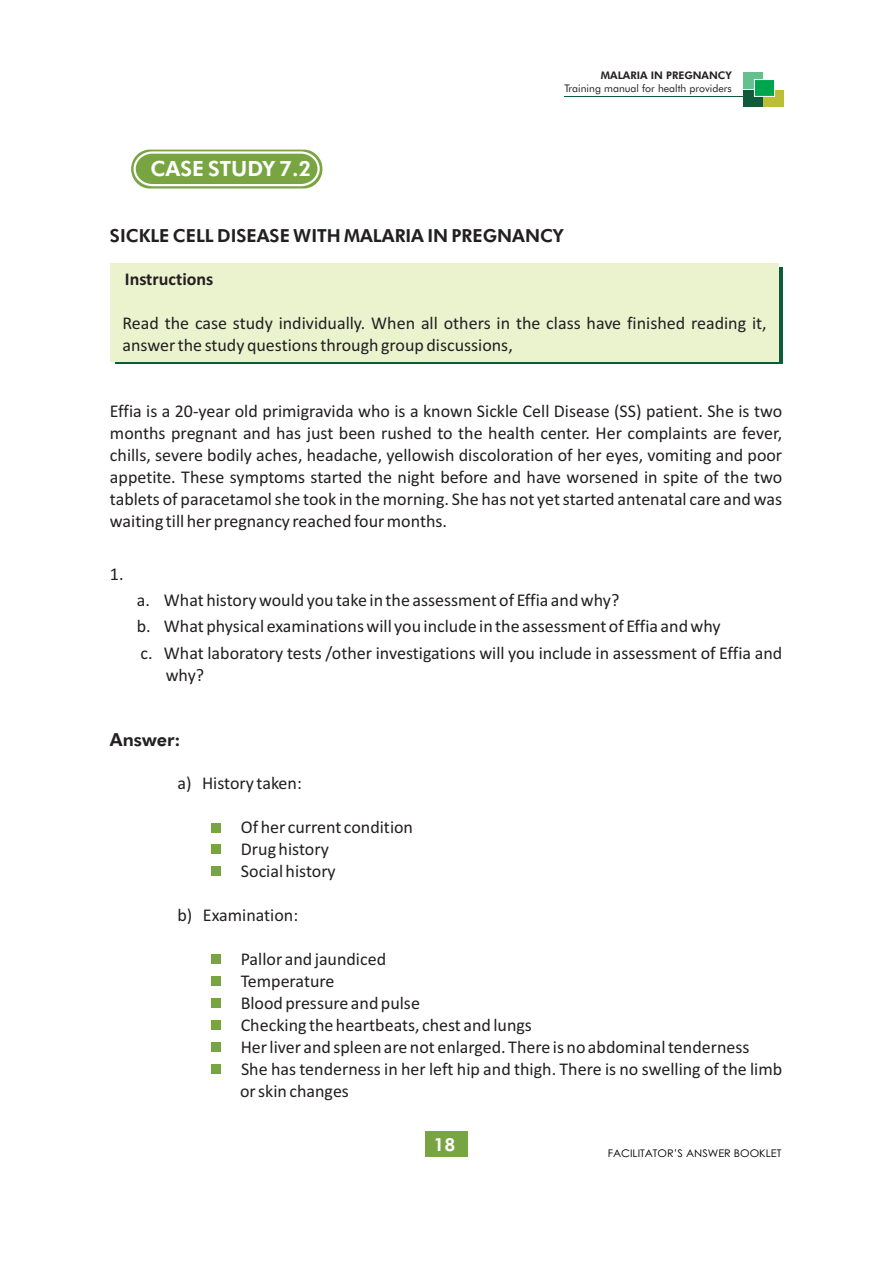
<style>
.page{position:relative;width:893px;height:1263px;background:#fff}
.page>*{position:absolute;margin:0;border:0;box-sizing:border-box;transform-origin:0 0}
.t1{font:800 21px "Futura BT";color:#fff}
.t2{font:18px/21.9px "Calibri";color:#231f20}
.t3{font:800 18px "Futura BT";color:#231f20}
.t4{font:700 18px "Calibri";color:#231f20}
.t5{font:800 18px "Futura BT";color:#fff}
.t6{font:10.5px "Futura BT";color:#231f20}
.t7{font:10.5px "Century Gothic";color:#000;scale:1.04 1}
.t8{font:800 10.5px "Futura BT";color:#231f20}
</style>
<div class="page">
<div style="left:131px;top:150px;width:191px;height:38px;background:#78a441;border-radius:19px"></div>
<svg style="left:132px;top:150px;width:189px;height:37px"></svg>
<div style="left:115px;top:267px;width:667px;height:97px;background:#0d5b39"></div>
<div style="left:110px;top:263px;width:668px;height:99px;background:#eaf2ce"></div>
<div style="left:425px;top:1131px;width:43px;height:26px;background:#78a441"></div>
<div style="left:211px;top:823px;width:10px;height:9px;background:#78a441"></div>
<div style="left:211px;top:844px;width:10px;height:10px;background:#78a441"></div>
<div style="left:211px;top:866px;width:10px;height:10px;background:#78a441"></div>
<div style="left:211px;top:955px;width:10px;height:9px;background:#78a441"></div>
<div style="left:211px;top:976px;width:10px;height:10px;background:#78a441"></div>
<div style="left:211px;top:1021px;width:10px;height:9px;background:#78a441"></div>
<div style="left:211px;top:999px;width:10px;height:9px;background:#78a441"></div>
<div style="left:211px;top:1042px;width:10px;height:10px;background:#78a441"></div>
<div style="left:211px;top:1064px;width:10px;height:10px;background:#78a441"></div>
<div style="left:743px;top:72px;width:19px;height:17px;background:#65c18b"></div>
<div style="left:743px;top:90px;width:19px;height:17px;background:#0d5b39"></div>
<div style="left:763px;top:90px;width:20px;height:16px;background:#bbbf35"></div>
<svg style="left:754px;top:79px;width:21px;height:18px"></svg>
<hr style="left:564px;top:96px;width:179px;height:1px;background:#0d5b39">
<p class="t1" style="left:150px;top:160px;width:162px">CASE STUDY 7.2</p>
<p class="t8" style="left:601px;top:71px;width:132px">MALARIA IN PREGNANCY</p>
<p class="t6" style="left:564px;top:84px;width:169px">Training manual for health providers</p>
<p class="t3" style="left:110px;top:228px;width:455px">SICKLE CELL DISEASE WITH MALARIA IN PREGNANCY</p>
<p class="t4" style="left:125px;top:272px;width:90px">Instructions</p>
<p class="t2" style="left:122px;top:314px;width:646px">Read the case study individually. When all others in the class have finished reading it, answer the study questions through group discussions,</p>
<p class="t2" style="left:110px;top:401px;width:674px;text-align:justify">Effia is a 20-year old primigravida who is a known Sickle Cell Disease (SS) patient. She is two months pregnant and has just been rushed to the health center. Her complaints are fever, chills, severe bodily aches, headache, yellowish discoloration of her eyes, vomiting and poor appetite. These symptoms started the night before and have worsened in spite of the two tablets of paracetamol she took in the morning. She has not yet started antenatal care and was waiting till her pregnancy reached four months.</p>
<p class="t2" style="left:110px;top:564px;width:15px">1.</p>
<p class="t2" style="left:137px;top:588px;width:647px;line-height:26.4px">a. What history would you take in the assessment of Effia and why?<br>b. What physical examinations will you include in the assessment of Effia and why<br>c. What laboratory tests /other investigations will you include in assessment of Effia and</p>
<p class="t2" style="left:166px;top:665px;width:40px">why?</p>
<p class="t3" style="left:110px;top:732px;width:72px">Answer:</p>
<p class="t2" style="left:177px;top:773px;width:126px">a) History taken:</p>
<p class="t2" style="left:241px;top:817px;width:174px">Of her current condition<br>Drug history<br>Social history</p>
<p class="t2" style="left:177px;top:905px;width:122px">b) Examination:</p>
<p class="t2" style="left:240px;top:949px;width:544px">Pallor and jaundiced<br>Temperature<br>Blood pressure and pulse<br>Checking the heartbeats, chest and lungs<br>Her liver and spleen are not enlarged. There is no abdominal tenderness<br>She has tenderness in her left hip and thigh. There is no swelling of the limb or skin changes</p>
<p class="t5" style="left:433px;top:1137px;width:24px">18</p>
<p class="t7" style="left:608px;top:1149px;width:168px">FACILITATOR’S ANSWER BOOKLET</p>
</div>
